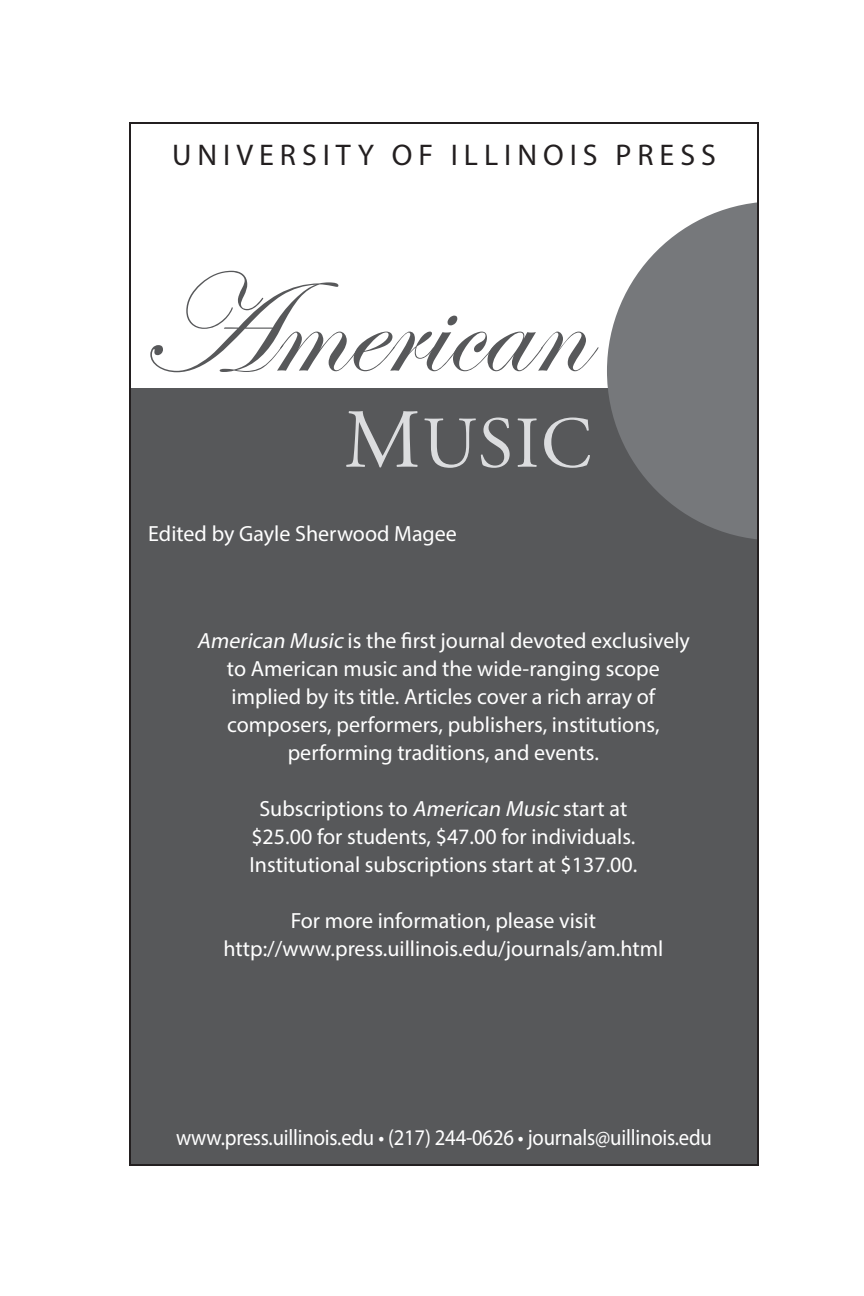
<style>
.page{position:relative;width:864px;height:1296px;background:#fff}
.page>*{position:absolute;margin:0;border:0;box-sizing:border-box;transform-origin:0 0}
.t1{font:143.8px "Edwardian Script ITC";color:#57585a}
.t2{font:72.6px "Adobe Garamond";color:#dcdddf}
.t3{font:30px "Myriad Pro";letter-spacing:.2em;color:#231f20}
.t4{font:22.4px "Myriad Pro";letter-spacing:-.01em;color:#fff;scale:.92 1}
.t5{font:22px/28px "Myriad Pro";color:#fff;text-align:center}
.s1{font-size:83.8px}
.s2{font-style:italic}
</style>
<div class="page">
<div style="left:129px;top:389px;width:630px;height:777px;background:#57585a"></div>
<svg style="left:607px;top:202px;width:149px;height:337px;fill:#76787b"></svg>
<p class="t3" style="left:172px;top:136px;width:545px">UNIVERSITY OF ILLINOIS PRESS</p>
<p class="t1" style="left:138px;top:247px;width:449px">American</p>
<p class="t2" style="left:344px;top:405px;width:249px"><span class="s1">M</span>USIC</p>
<p class="t5" style="left:148px;top:519px;width:310px">Edited by Gayle Sherwood Magee</p>
<p class="t5" style="left:197px;top:626px;width:495px"><span class="s2">American Music</span> is the first journal devoted exclusively to American music and the wide-ranging scope implied by its title. Articles cover a rich array of composers, performers, publishers, institutions, performing traditions, and events.</p>
<p class="t5" style="left:249px;top:794px;width:389px">Subscriptions to <span class="s2">American Music</span> start at $25.00 for students, $47.00 for individuals.<br>Institutional subscriptions start at $137.00.</p>
<p class="t5" style="left:224px;top:906px;width:441px">For more information, please visit http://www.press.uillinois.edu/journals/am.html</p>
<p class="t4" style="left:176px;top:1123px;width:584px">www.press.uillinois.edu • (217) 244-0626 • journals@uillinois.edu</p>
</div>
